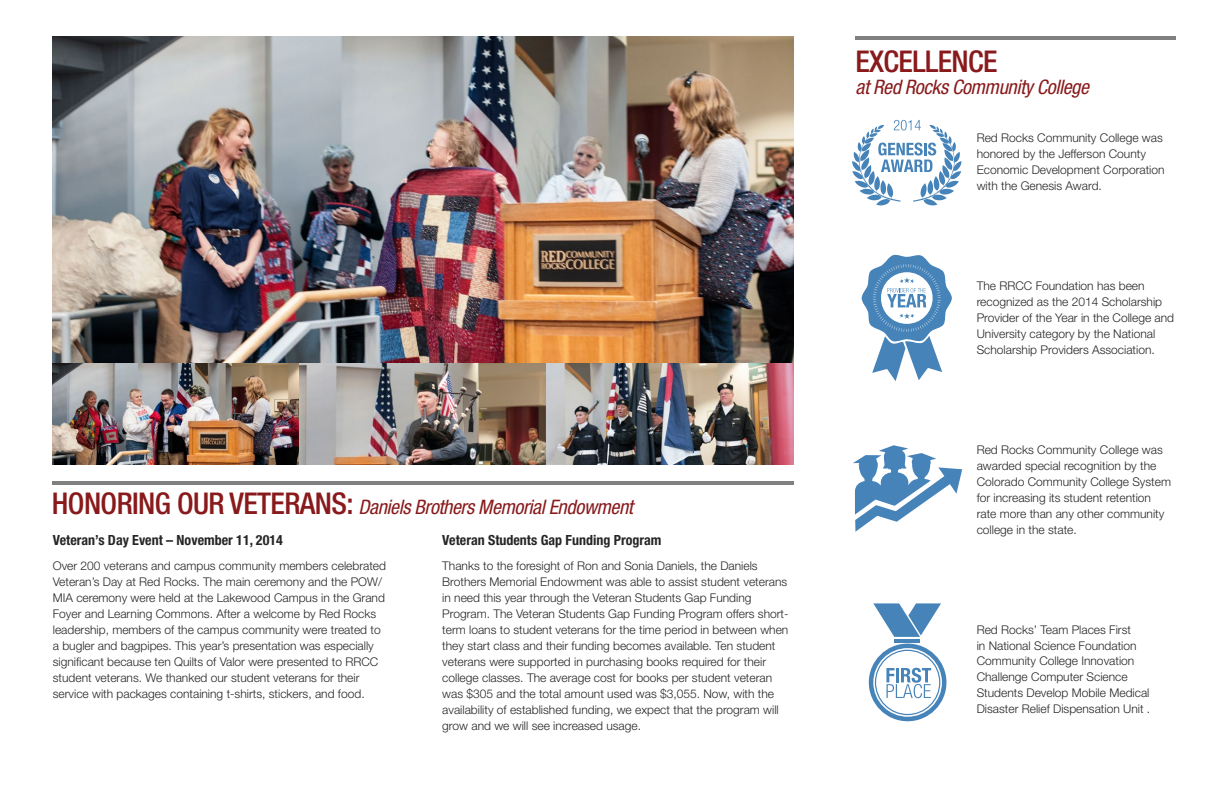
<style>
.page{position:relative;width:1224px;height:792px;background:#fff}
.page>*{position:absolute;margin:0;border:0;box-sizing:border-box;transform-origin:0 0}
.t1{font:500 condensed 30px "Helvetica Neue LT Std";letter-spacing:-.02em;color:#891a1c}
.t2{font:italic condensed 20px "Helvetica Neue LT Std";letter-spacing:-.02em;color:#891a1c}
.t3{font:700 condensed 14px "Helvetica Neue LT Std";color:#262626}
.t4{font:300 12px/16px "Helvetica Neue LT Std";color:#262626}
.s1{font-weight:500;font-style:normal;font-size:30px}
</style>
<div class="page">
<img style="left:53px;top:36px;width:741px;height:428px">
<hr style="left:52px;top:481px;width:742px;height:4px;background:#808080">
<hr style="left:855px;top:36px;width:320px;height:3px;background:#808080">
<svg style="left:852px;top:120px;width:109px;height:85px"></svg>
<svg style="left:853px;top:445px;width:109px;height:87px"></svg>
<svg style="left:862px;top:254px;width:90px;height:127px"></svg>
<svg style="left:869px;top:644px;width:77px;height:77px"></svg>
<hr style="left:894px;top:639px;width:26px;height:3px;background:#4583b9">
<svg style="left:873px;top:603px;width:68px;height:34px"></svg>
<h2 class="t2" style="left:52px;top:495px;width:583px"><span class="s1">HONORING OUR VETERANS:</span> Daniels Brothers Memorial Endowment</h2>
<p class="t3" style="left:53px;top:532px;width:232px">Veteran’s Day Event – November 11, 2014</p>
<p class="t4" style="left:53px;top:558px;width:335px">Over 200 veterans and campus community members celebrated Veteran’s Day at Red Rocks. The main ceremony and the POW/ MIA ceremony were held at the Lakewood Campus in the Grand Foyer and Learning Commons. After a welcome by Red Rocks leadership, members of the campus community were treated to a bugler and bagpipes. This year’s presentation was especially significant because ten Quilts of Valor were presented to RRCC student veterans. We thanked our student veterans for their service with packages containing t-shirts, stickers, and food.</p>
<p class="t3" style="left:442px;top:532px;width:221px">Veteran Students Gap Funding Program</p>
<p class="t4" style="left:442px;top:558px;width:348px">Thanks to the foresight of Ron and Sonia Daniels, the Daniels Brothers Memorial Endowment was able to assist student veterans in need this year through the Veteran Students Gap Funding Program. The Veteran Students Gap Funding Program offers short&shy;term loans to student veterans for the time period in between when they start class and their funding becomes available. Ten student veterans were supported in purchasing books required for their college classes. The average cost for books per student veteran was $305 and the total amount used was $3,055. Now, with the availability of established funding, we expect that the program will grow and we will see increased usage.</p>
<h1 class="t1" style="left:855px;top:44px;width:144px">EXCELLENCE</h1>
<h2 class="t2" style="left:855px;top:75px;width:235px">at Red Rocks Community College</h2>
<p class="t4" style="left:977px;top:129px;width:189px">Red Rocks Community College was honored by the Jefferson County<br>Economic Development Corporation with the Genesis Award.</p>
<p class="t4" style="left:977px;top:277px;width:199px">The RRCC Foundation has been recognized as the 2014 Scholarship Provider of the Year in the College and University category by the National Scholarship Providers Association.</p>
<p class="t4" style="left:977px;top:441px;width:196px">Red Rocks Community College was awarded special recognition by the<br>Colorado Community College System for increasing its student retention rate more than any other community college in the state.</p>
<p class="t4" style="left:977px;top:621px;width:175px">Red Rocks’ Team Places First<br>in National Science Foundation<br>Community College Innovation<br>Challenge Computer Science<br>Students Develop Mobile Medical<br>Disaster Relief Dispensation Unit .</p>
</div>
